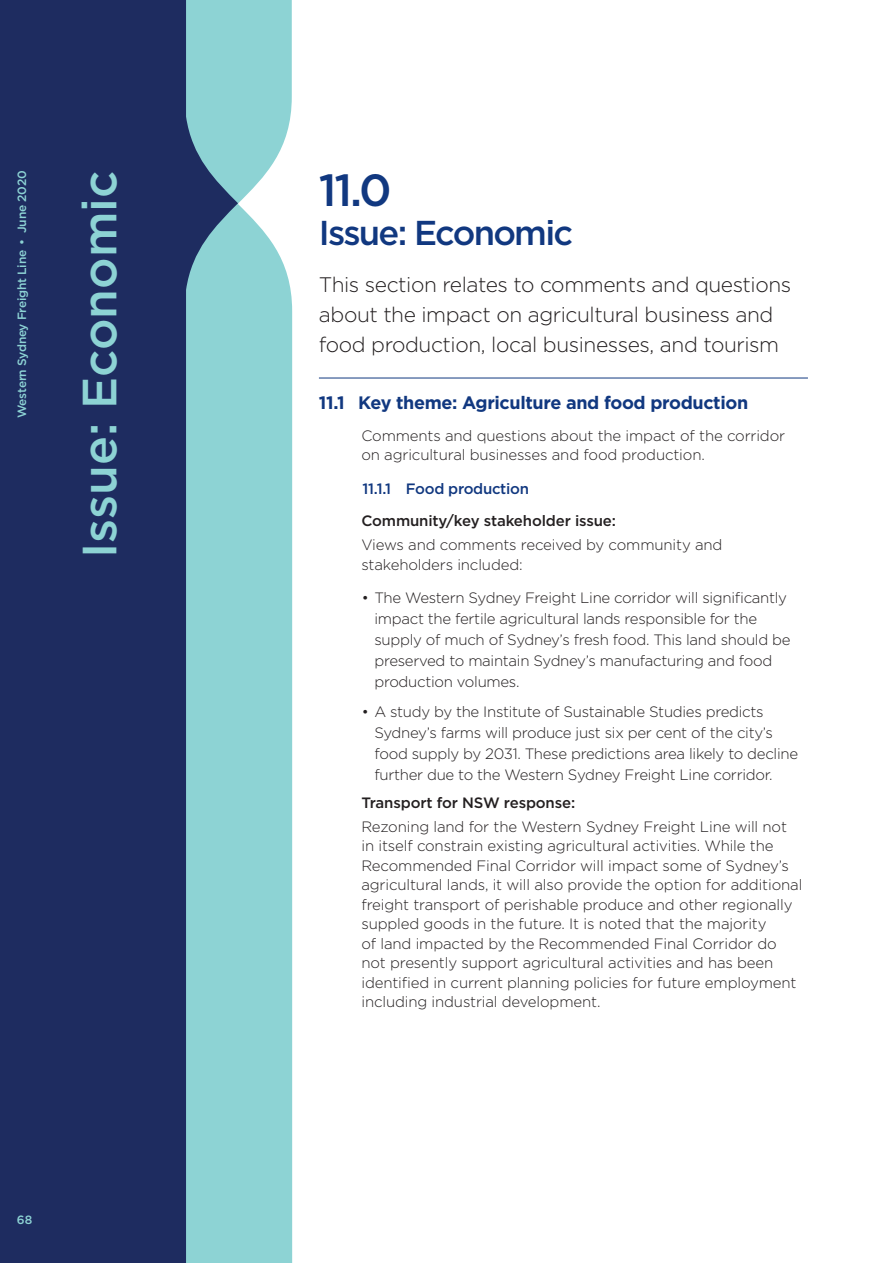
<style>
.page{position:relative;width:893px;height:1263px;background:#fff}
.page>*{position:absolute;margin:0;border:0;box-sizing:border-box;transform-origin:0 0}
.t1{font:500 48px "Gotham";color:#8dd3d4}
.TfNSW_Heading_1{font:500 45px "Gotham";color:#113880}
.TfNSW_Heading_1-2{font:500 34.5px "Gotham";letter-spacing:-.05em;color:#113880}
.TfNSW_Intro_paragrap{font:300 21px/30px "Gotham";letter-spacing:-.02em;color:#231f20}
.TfNSW_Heading_2{font:700 18px "Gotham";letter-spacing:-.02em;color:#113880}
.TfNSW_List_-_Body_Te{font:300 15px/19.5px "Gotham";letter-spacing:-.01em;color:#231f20}
.TfNSW_Heading_4{font:500 15px "Gotham";letter-spacing:-.01em;color:#231f20}
.TfNSW_Heading_3{font:500 15px "Gotham";letter-spacing:-.02em;color:#113880}
.t2{font:500 12px "Gotham";letter-spacing:-.02em;color:#8dd3d4}
</style>
<div class="page">
<div style="left:238px;top:0;width:54px;height:1263px;background:#8dd3d4"></div>
<svg style="left:0;top:0;width:238px;height:1263px;background:#354e78"></svg>
<hr style="left:319px;top:378px;width:489px;height:1px;background:#113880">
<p class="t2" style="left:14px;top:418px;width:249px;rotate:-90deg">Western Sydney Freight Line • June 2020</p>
<h1 class="t1" style="left:68px;top:558px;width:389px;rotate:-90deg">Issue: Economic</h1>
<h1 class="TfNSW_Heading_1" style="left:319px;top:161px;width:74px">11.0</h1>
<h1 class="TfNSW_Heading_1-2" style="left:319px;top:210px;width:256px">Issue: Economic</h1>
<p class="TfNSW_Intro_paragrap" style="left:319px;top:269px;width:474px">This section relates to comments and questions about the impact on agricultural business and food production, local businesses, and tourism</p>
<h2 class="TfNSW_Heading_2" style="left:319px;top:390px;width:431px">11.1 Key theme: Agriculture and food production</h2>
<p class="TfNSW_List_-_Body_Te" style="left:361px;top:425px;width:425px">Comments and questions about the impact of the corridor on agricultural businesses and food production.</p>
<h3 class="TfNSW_Heading_3" style="left:362px;top:479px;width:168px">11.1.1 Food production</h3>
<h4 class="TfNSW_Heading_4" style="left:361px;top:511px;width:256px">Community/key stakeholder issue:</h4>
<p class="TfNSW_List_-_Body_Te" style="left:361px;top:535px;width:362px">Views and comments received by community and stakeholders included:</p>
<p class="TfNSW_List_-_Body_Te" style="left:374px;top:587px;width:418px;line-height:21px;text-indent:-13px">• The Western Sydney Freight Line corridor will significantly impact the fertile agricultural lands responsible for the supply of much of Sydney’s fresh food. This land should be preserved to maintain Sydney’s manufacturing and food production volumes.</p>
<p class="TfNSW_List_-_Body_Te" style="left:374px;top:701px;width:425px;line-height:21px;text-indent:-13px">• A study by the Institute of Sustainable Studies predicts Sydney’s farms will produce just six per cent of the city’s food supply by 2031. These predictions area likely to decline further due to the Western Sydney Freight Line corridor.</p>
<h4 class="TfNSW_Heading_4" style="left:361px;top:793px;width:215px">Transport for NSW response:</h4>
<p class="TfNSW_List_-_Body_Te" style="left:361px;top:816px;width:442px">Rezoning land for the Western Sydney Freight Line will not in itself constrain existing agricultural activities. While the Recommended Final Corridor will impact some of Sydney’s agricultural lands, it will also provide the option for additional freight transport of perishable produce and other regionally suppled goods in the future. It is noted that the majority<br>of land impacted by the Recommended Final Corridor do not presently support agricultural activities and has been identified in current planning policies for future employment including industrial development.</p>
<p class="t2" style="left:17px;top:1212px;width:17px">68</p>
</div>
